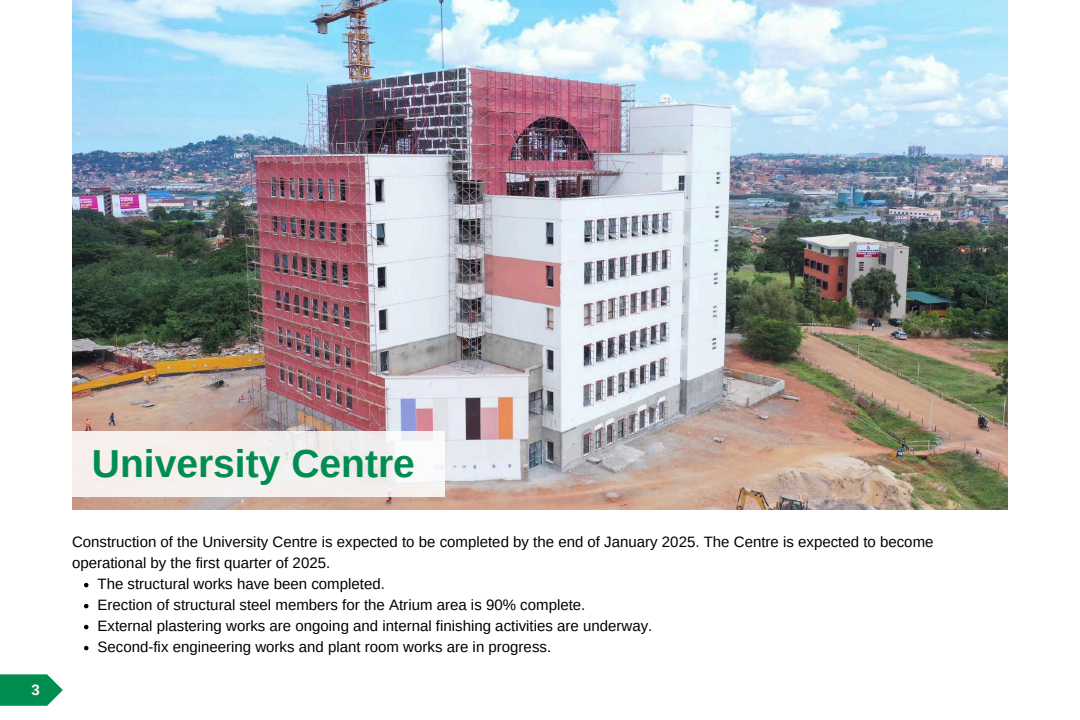
<style>
.page{position:relative;width:1080px;height:720px;background:#fff}
.page>*{position:absolute;margin:0;border:0;box-sizing:border-box;transform-origin:0 0}
.t1{font:700 39px "Arimo";color:#008d4f}
.t2{font:15px "Arimo";color:#000}
.t3{font:700 15px "Arimo";color:#fff}
</style>
<div class="page">
<img style="left:72px;top:0;width:936px;height:510px">
<div style="left:0;top:432px;width:444px;height:65px;background:linear-gradient(to right,#fbf7f5,#f0eeee)"></div>
<svg style="left:84px;top:583px;width:4px;height:4px"></svg>
<svg style="left:84px;top:604px;width:4px;height:4px"></svg>
<svg style="left:84px;top:625px;width:4px;height:4px"></svg>
<svg style="left:84px;top:646px;width:4px;height:4px"></svg>
<svg style="left:0;top:674px;width:63px;height:32px;background:#249d68"></svg>
<p class="t3" style="left:31px;top:681px;width:10px">3</p>
<h1 class="t1" style="left:92px;top:442px;width:324px">University Centre</h1>
<p class="t2" style="left:72px;top:533px;width:863px">Construction of the University Centre is expected to be completed by the end of January 2025. The Centre is expected to become</p>
<p class="t2" style="left:72px;top:554px;width:260px">operational by the first quarter of 2025.</p>
<p class="t2" style="left:98px;top:575px;width:289px">The structural works have been completed.</p>
<p class="t2" style="left:98px;top:596px;width:489px">Erection of structural steel members for the Atrium area is 90% complete.</p>
<p class="t2" style="left:98px;top:617px;width:556px">External plastering works are ongoing and internal finishing activities are underway.</p>
<p class="t2" style="left:98px;top:638px;width:455px">Second-fix engineering works and plant room works are in progress.</p>
</div>
